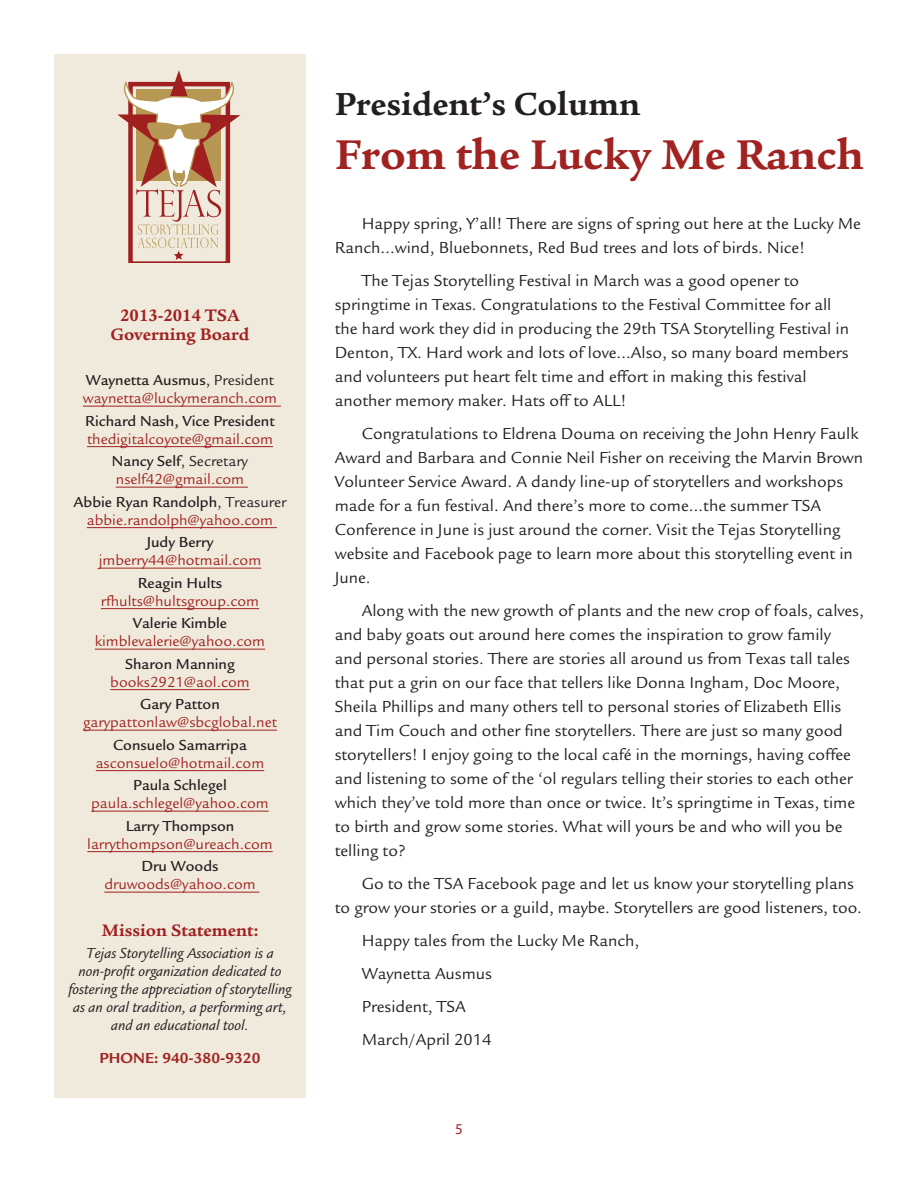
<style>
.page{position:relative;width:918px;height:1188px;background:#fff}
.page>*{position:absolute;margin:0;border:0;box-sizing:border-box;transform-origin:0 0}
.headline{font:700 45px "Legacy Serif";color:#a02221}
.lead_subhead{font:700 34.5px "Legacy Serif";color:#231f20}
.board_head{font:700 18px/19.5px "Legacy Serif";color:#a02221;text-align:center}
.text_11{font:16.5px/24px "Legacy Sans";color:#231f20}
.board_list{font:15px/18px "Legacy Sans";color:#a02221;text-align:center}
.board_list-2{font:italic 15px/18px "Legacy Sans";color:#231f20;text-align:center}
.board_list-3{font:700 15px "Legacy Sans";color:#a02221}
.t1{font:15px "Myriad Pro";color:#a02221}
.s1{font-weight:500;color:#231f20}
.s2{color:#231f20}
</style>
<div class="page">
<div style="left:54px;top:54px;width:252px;height:1044px;background:#f0eadd"></div>
<svg style="left:117px;top:70px;width:123px;height:193px"></svg>
<hr style="left:83px;top:406px;width:198px;height:1px;background:#a02221">
<hr style="left:87px;top:446px;width:186px;height:1px;background:#a02221">
<hr style="left:116px;top:487px;width:132px;height:1px;background:#a02221">
<hr style="left:87px;top:527px;width:190px;height:1px;background:#a02221">
<hr style="left:99px;top:568px;width:162px;height:1px;background:#a02221">
<hr style="left:101px;top:608px;width:158px;height:1px;background:#a02221">
<hr style="left:95px;top:649px;width:170px;height:1px;background:#a02221">
<hr style="left:110px;top:689px;width:140px;height:1px;background:#a02221">
<hr style="left:83px;top:730px;width:194px;height:1px;background:#a02221">
<hr style="left:96px;top:770px;width:168px;height:1px;background:#a02221">
<hr style="left:91px;top:811px;width:178px;height:1px;background:#a02221">
<hr style="left:87px;top:851px;width:186px;height:1px;background:#a02221">
<hr style="left:104px;top:892px;width:155px;height:1px;background:#a02221">
<p class="board_head" style="left:110px;top:306px;width:141px">2013-2014 TSA<br>Governing Board</p>
<p class="board_list" style="left:83px;top:372px;width:196px;text-align:left"><span class="s1">Waynetta Ausmus</span><span class="s2">, President </span>waynetta@luckymeranch.com</p>
<p class="board_list" style="left:85px;top:412px;width:191px;text-align:left"><span class="s1">Richard Nash, Vice President </span>thedigitalcoyote@gmail.com</p>
<p class="board_list" style="left:112px;top:453px;width:138px;text-align:left"><span class="s1">Nancy Self</span><span class="s2">, Secretary </span>nself42@gmail.com</p>
<p class="board_list" style="left:74px;top:493px;width:214px"><span class="s1">Abbie Ryan Randolph</span><span class="s2">, Treasurer </span>abbie.randolph@yahoo.com</p>
<p class="board_list" style="left:99px;top:534px;width:164px"><span class="s1">Judy Berry </span>jmberry44@hotmail.com</p>
<p class="board_list" style="left:101px;top:574px;width:160px"><span class="s1">Reagin Hults </span>rfhults@hultsgroup.com</p>
<p class="board_list" style="left:95px;top:615px;width:172px"><span class="s1">Valerie Kimble </span>kimblevalerie@yahoo.com</p>
<p class="board_list" style="left:110px;top:655px;width:141px"><span class="s1">Sharon Manning </span>books2921@aol.com</p>
<p class="board_list" style="left:83px;top:696px;width:195px"><span class="s1">Gary Patton </span>garypattonlaw@sbcglobal.net</p>
<p class="board_list" style="left:96px;top:736px;width:170px"><span class="s1">Consuelo Samarripa </span>asconsuelo@hotmail.com</p>
<p class="board_list" style="left:91px;top:777px;width:179px"><span class="s1">Paula Schlegel </span>paula.schlegel@yahoo.com</p>
<p class="board_list" style="left:87px;top:817px;width:187px"><span class="s1">Larry Thompson </span>larrythompson@ureach.com</p>
<p class="board_list" style="left:104px;top:858px;width:153px"><span class="s1">Dru Woods </span>druwoods@yahoo.com</p>
<p class="board_head" style="left:102px;top:921px;width:158px">Mission Statement:</p>
<p class="board_list-2" style="left:68px;top:945px;width:225px">Tejas Storytelling Association is a non-profit organization dedicated to fostering the appreciation of storytelling as an oral tradition, a performing art, and an educational tool.</p>
<p class="board_list-3" style="left:100px;top:1049px;width:162px">PHONE: 940-380-9320</p>
<p class="lead_subhead" style="left:335px;top:84px;width:307px">President’s Column</p>
<p class="headline" style="left:335px;top:129px;width:531px">From the Lucky Me Ranch</p>
<p class="text_11" style="left:335px;top:211px;width:528px;text-indent:27px">Happy spring, Y’all! There are signs of spring out here at the Lucky Me<br>Ranch…wind, Bluebonnets, Red Bud trees and lots of birds. Nice!</p>
<p class="text_11" style="left:335px;top:268px;width:516px;text-indent:27px">The Tejas Storytelling Festival in March was a good opener to springtime in Texas. Congratulations to the Festival Committee for all the hard work they did in producing the 29th TSA Storytelling Festival in Denton, TX. Hard work and lots of love…Also, so many board members and volunteers put heart felt time and effort in making this festival another memory maker. Hats off to ALL!</p>
<p class="text_11" style="left:335px;top:421px;width:530px;text-indent:27px">Congratulations to Eldrena Douma on receiving the John Henry Faulk Award and Barbara and Connie Neil Fisher on receiving the Marvin Brown Volunteer Service Award. A dandy line-up of storytellers and workshops made for a fun festival. And there’s more to come…the summer TSA Conference in June is just around the corner. Visit the Tejas Storytelling website and Facebook page to learn more about this storytelling event in June.</p>
<p class="text_11" style="left:335px;top:598px;width:531px;text-indent:27px">Along with the new growth of plants and the new crop of foals, calves, and baby goats out around here comes the inspiration to grow family<br>and personal stories. There are stories all around us from Texas tall tales that put a grin on our face that tellers like Donna Ingham, Doc Moore, Sheila Phillips and many others tell to personal stories of Elizabeth Ellis and Tim Couch and other fine storytellers. There are just so many good storytellers! I enjoy going to the local café in the mornings, having coffee and listening to some of the ‘ol regulars telling their stories to each other which they’ve told more than once or twice. It’s springtime in Texas, time to birth and grow some stories. What will yours be and who will you be telling to?</p>
<p class="text_11" style="left:335px;top:871px;width:529px;text-indent:27px">Go to the TSA Facebook page and let us know your storytelling plans to grow your stories or a guild, maybe. Storytellers are good listeners, too.</p>
<p class="text_11" style="left:362px;top:928px;width:279px">Happy tales from the Lucky Me Ranch,</p>
<p class="text_11" style="left:362px;top:961px;width:132px">Waynetta Ausmus</p>
<p class="text_11" style="left:362px;top:994px;width:106px">President, TSA</p>
<p class="text_11" style="left:362px;top:1027px;width:131px">March/April 2014</p>
<p class="t1" style="left:455px;top:1120px;width:9px">5</p>
</div>
